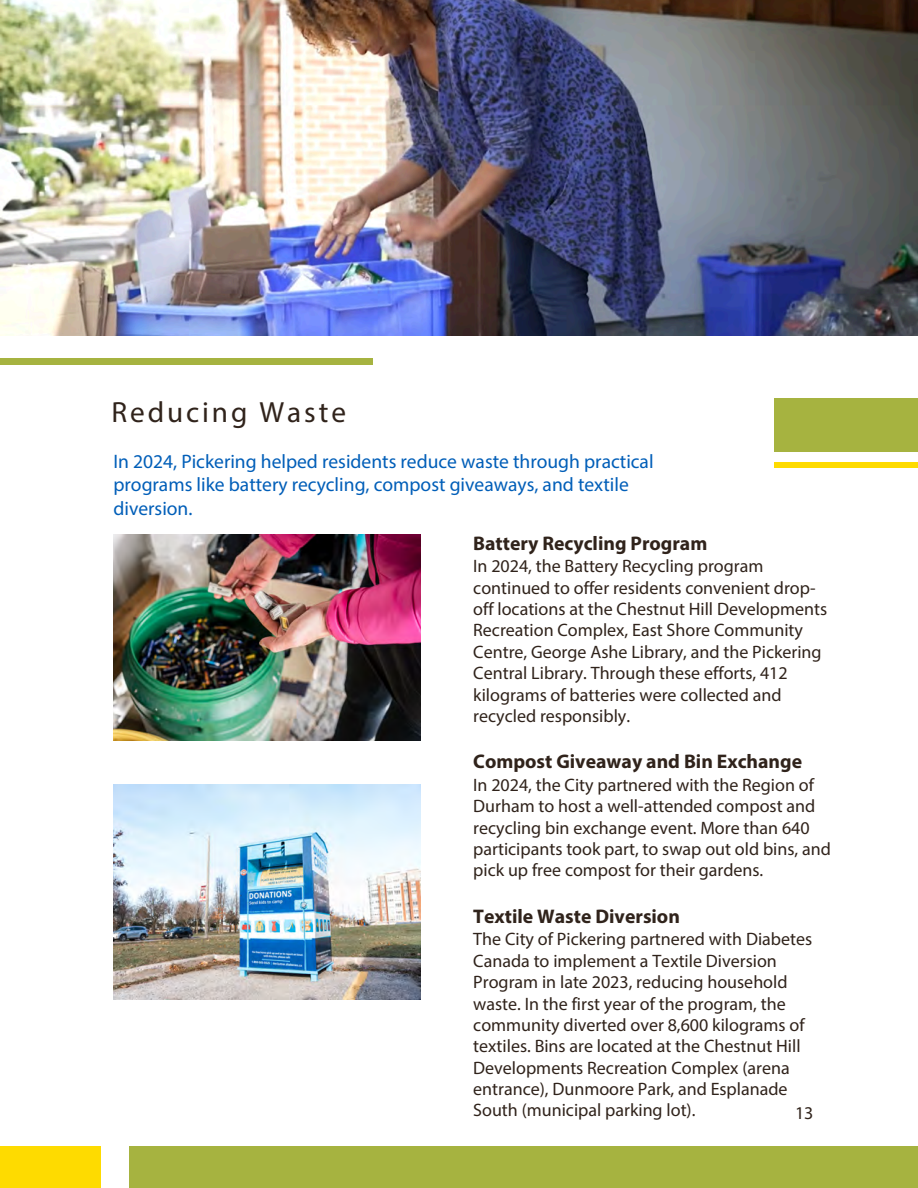
<style>
.page{position:relative;width:918px;height:1188px;background:#fff}
.page>*{position:absolute;margin:0;border:0;box-sizing:border-box;transform-origin:0 0}
.t1{font:29.25px "Myriad Pro";letter-spacing:.1em;color:#30231b}
.t2{font:700 19.8px "Myriad Pro";color:#30231b}
.t3{font:19.5px/23.2px "Myriad Pro";color:#005eb8}
.t4{font:18px/21.3px "Myriad Pro";color:#30231b}
</style>
<div class="page">
<div style="left:775px;top:462px;width:143px;height:5px;background:#fedb00"></div>
<div style="left:775px;top:398px;width:143px;height:54px;background:#a6b340"></div>
<div style="left:130px;top:1146px;width:788px;height:42px;background:#a6b340"></div>
<div style="left:0;top:1146px;width:100px;height:42px;background:#fedb00"></div>
<div style="left:0;top:358px;width:372px;height:7px;background:#a6b340"></div>
<img style="left:0;top:0;width:918px;height:336px">
<img style="left:113px;top:534px;width:307px;height:206px">
<img style="left:113px;top:784px;width:307px;height:215px">
<h2 class="t1" style="left:111px;top:400px;width:236px">Reducing Waste</h2>
<p class="t3" style="left:113px;top:451px;width:542px">In 2024, Pickering helped residents reduce waste through practical programs like battery recycling, compost giveaways, and textile diversion.</p>
<h3 class="t2" style="left:473px;top:535px;width:236px">Battery Recycling Program</h3>
<p class="t4" style="left:473px;top:557px;width:355px">In 2024, the Battery Recycling program continued to offer residents convenient drop&shy;off locations at the Chestnut Hill Developments Recreation Complex, East Shore Community Centre, George Ashe Library, and the Pickering Central Library. Through these efforts, 412 kilograms of batteries were collected and recycled responsibly.</p>
<h3 class="t2" style="left:473px;top:754px;width:330px">Compost Giveaway and Bin Exchange</h3>
<p class="t4" style="left:473px;top:776px;width:359px">In 2024, the City partnered with the Region of Durham to host a well-attended compost and recycling bin exchange event. More than 640 participants took part, to swap out old bins, and pick up free compost for their gardens.</p>
<h3 class="t2" style="left:473px;top:908px;width:208px">Textile Waste Diversion</h3>
<p class="t4" style="left:473px;top:930px;width:341px">The City of Pickering partnered with Diabetes Canada to implement a Textile Diversion Program in late 2023, reducing household waste. In the first year of the program, the community diverted over 8,600 kilograms of textiles. Bins are located at the Chestnut Hill Developments Recreation Complex (arena entrance), Dunmoore Park, and Esplanade South (municipal parking lot).</p>
<p class="t4" style="left:795px;top:1104px;width:20px">13</p>
</div>
